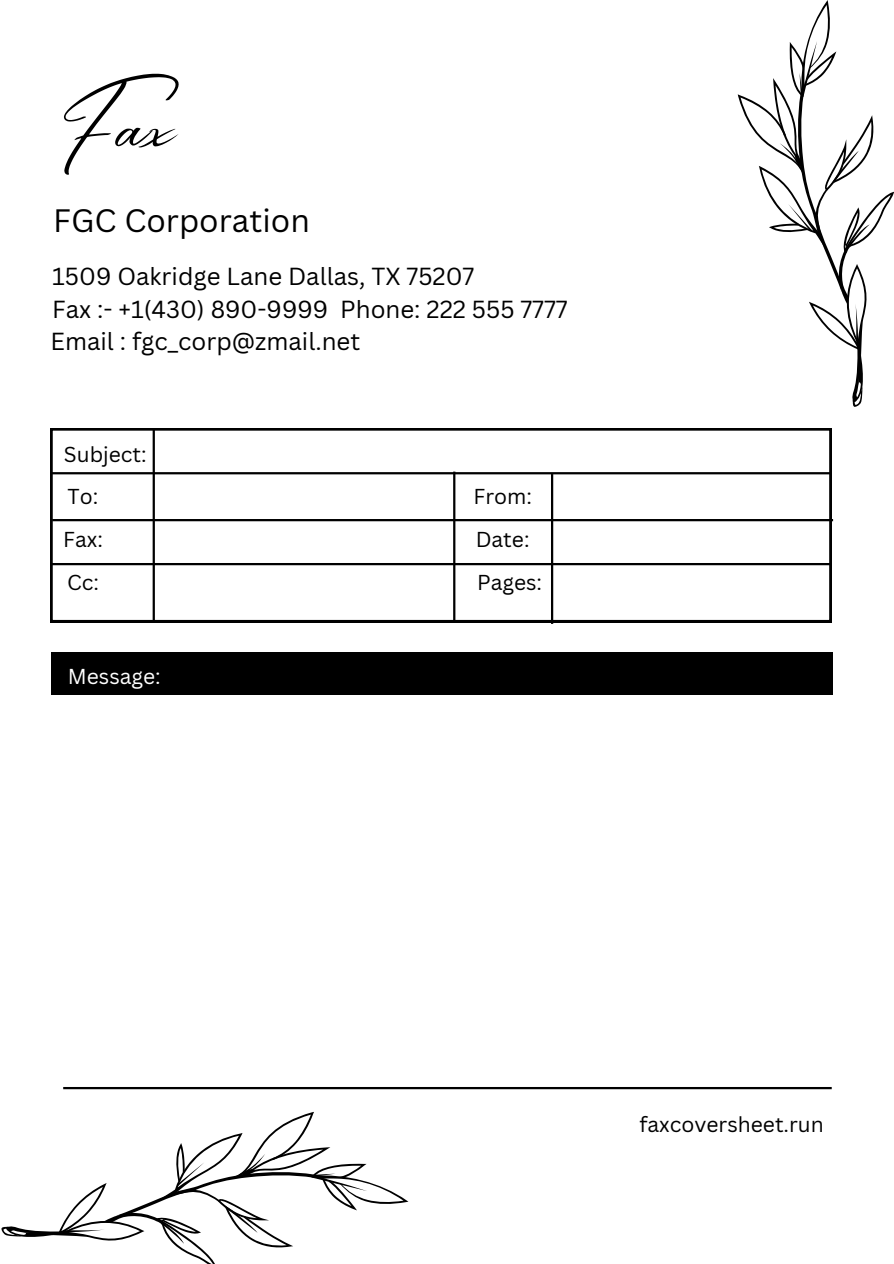
<style>
.page{position:relative;width:894px;height:1264px;background:#fff}
.page>*{position:absolute;margin:0;border:0;box-sizing:border-box;transform-origin:0 0}
.t1{font:78px "Andasia";color:#000}
.t2{font:31.5px "Canva Sans";color:#000}
.t3{font:24px/32.4px "Canva Sans";color:#000}
.t4{font:21px/43px "Canva Sans";color:#000}
.t5{font:21px "Canva Sans";color:#fff}
</style>
<div class="page">
<hr style="left:63px;top:1086px;width:768px;height:3px;background:#000">
<svg style="left:50px;top:428px;width:781px;height:194px"></svg>
<hr style="left:50px;top:472px;width:781px;height:2px;background:#000">
<hr style="left:52px;top:519px;width:780px;height:2px;background:#000">
<hr style="left:50px;top:563px;width:781px;height:2px;background:#000">
<hr style="left:153px;top:429px;width:2px;height:193px;background:#000">
<hr style="left:453px;top:471px;width:2px;height:151px;background:#000">
<hr style="left:551px;top:474px;width:2px;height:150px;background:#000">
<div style="left:51px;top:652px;width:781px;height:43px;background:#000"></div>
<svg style="left:737px;top:0;width:156px;height:407px"></svg>
<svg style="left:1px;top:1111px;width:407px;height:152px"></svg>
<h1 class="t1" style="left:50px;top:66px;width:132px">Fa x</h1>
<h2 class="t2" style="left:53px;top:198px;width:258px">FGC Corporation</h2>
<p class="t3" style="left:50px;top:260px;width:518px">1509 Oakridge Lane Dallas, TX 75207<br>Fax :- +1(430) 890-9999 Phone: 222 555 7777<br>Email : fgc_corp@zmail.net</p>
<p class="t4" style="left:64px;top:432px;width:84px">Subject:</p>
<p class="t4" style="left:63px;top:474px;width:41px">To:<br>Fax:<br>Cc:</p>
<p class="t4" style="left:473px;top:474px;width:70px">From:<br>Date:<br>Pages:</p>
<p class="t5" style="left:68px;top:661px;width:94px">Message:</p>
<p class="t4" style="left:639px;top:1102px;width:186px">faxcoversheet.run</p>
</div>
